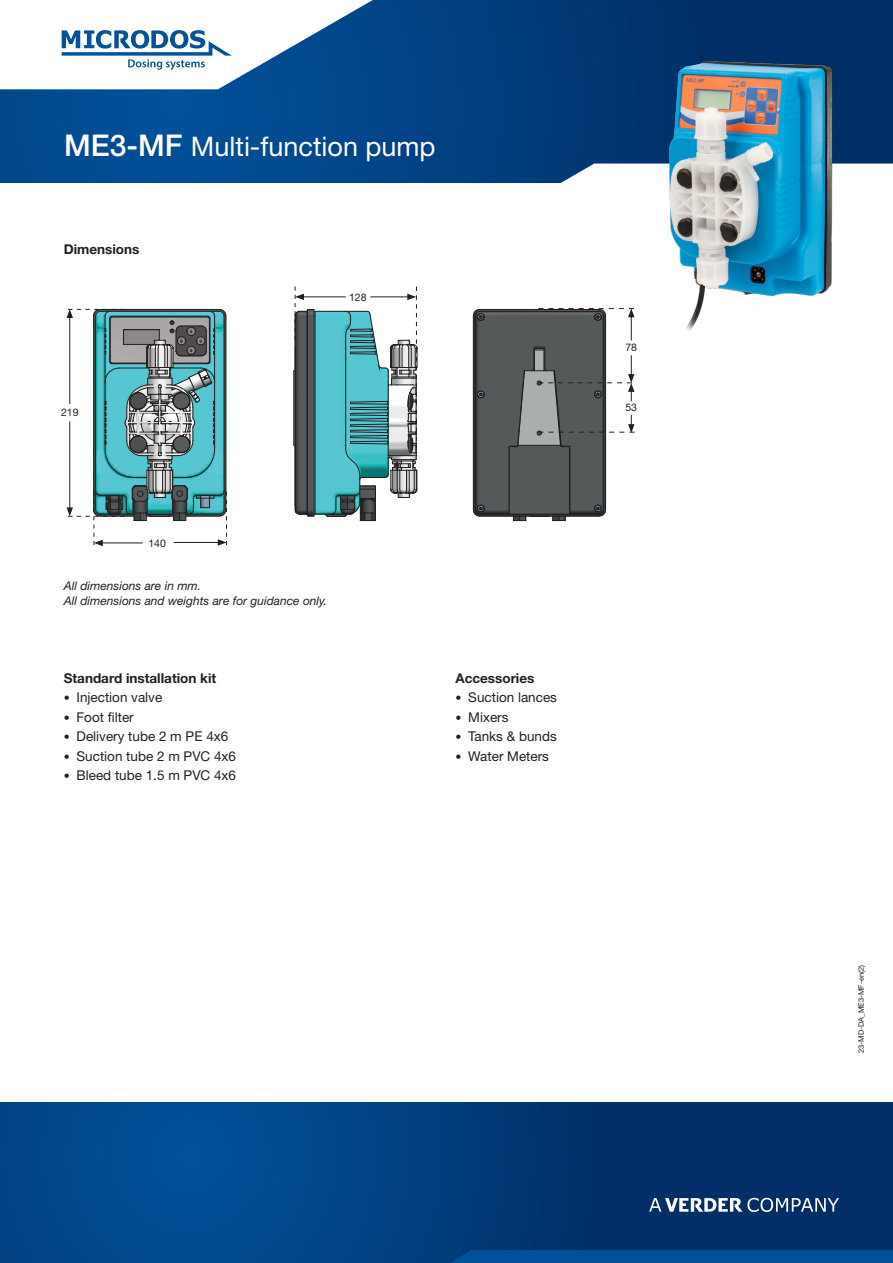
<style>
.page{position:relative;width:893px;height:1263px;background:#fff}
.page>*{position:absolute;margin:0;border:0;box-sizing:border-box;transform-origin:0 0}
.t1{font:27px "Helvetica Neue LT Std";color:#fff}
.t2{font:13.5px "Helvetica Neue LT Std";color:#231f20}
._01_Text_heading_bold_9_13{font:700 13.5px "Helvetica Neue LT Std";color:#231f20}
._09_Caption{font:italic 12px "Helvetica Neue LT Std";color:#231f20}
.t3{font:10.5px "Helvetica Neue LT Std";color:#231f20}
.t4{font:7.5px "Helvetica Neue LT Std";color:#231f20}
.s1{font-weight:500;font-size:30px}
.s2{font-size:12px}
</style>
<div class="page">
<svg style="left:0;top:0;width:893px;height:183px;background:#064484"></svg>
<svg style="left:0;top:1102px;width:893px;height:161px;background:#003c7b"></svg>
<svg style="left:427px;top:1250px;width:466px;height:13px;background:#004e97"></svg>
<img style="left:627px;top:13px;width:219px;height:328px">
<svg style="left:649px;top:1198px;width:190px;height:14px"></svg>
<img style="left:474px;top:310px;width:131px;height:194px">
<hr style="left:603px;top:316px;width:1px;height:193px;background:#231f20">
<hr style="left:480px;top:311px;width:119px;height:1px;background:#231f20">
<hr style="left:475px;top:316px;width:1px;height:193px;background:#231f20">
<hr style="left:473px;top:316px;width:1px;height:193px;background:#231f20">
<hr style="left:605px;top:316px;width:1px;height:193px;background:#231f20">
<hr style="left:480px;top:309px;width:119px;height:1px;background:#231f20">
<hr style="left:569px;top:447px;width:1px;height:62px;background:#231f20">
<hr style="left:509px;top:447px;width:1px;height:62px;background:#231f20">
<hr style="left:524px;top:370px;width:30px;height:1px;background:#231f20">
<hr style="left:518px;top:445px;width:42px;height:1px;background:#231f20">
<svg style="left:508px;top:370px;width:17px;height:78px"></svg>
<svg style="left:472px;top:309px;width:13px;height:12px"></svg>
<svg style="left:476px;top:390px;width:9px;height:9px"></svg>
<svg style="left:472px;top:504px;width:135px;height:17px"></svg>
<hr style="left:293px;top:371px;width:1px;height:74px;background:#231f20">
<svg style="left:67px;top:308px;width:160px;height:238px"></svg>
<svg style="left:294px;top:287px;width:124px;height:234px"></svg>
<svg style="left:538px;top:308px;width:96px;height:32px"></svg>
<svg style="left:531px;top:346px;width:103px;height:102px"></svg>
<svg style="left:0;top:0;width:395px;height:89px"></svg>
<h1 class="t1" style="left:64px;top:130px;width:373px"><span class="s1">ME3-MF</span> Multi-function pump</h1>
<p class="_01_Text_heading_bold_9_13" style="left:64px;top:240px;width:77px">Dimensions</p>
<p class="t3" style="left:61px;top:406px;width:19px">219</p>
<p class="t3" style="left:349px;top:291px;width:19px">128</p>
<p class="t3" style="left:148px;top:537px;width:19px">140</p>
<p class="_09_Caption" style="left:64px;top:578px;width:139px">All dimensions are in mm.</p>
<p class="_09_Caption" style="left:64px;top:593px;width:265px">All dimensions and weights are for guidance only.</p>
<p class="_01_Text_heading_bold_9_13" style="left:64px;top:669px;width:154px">Standard installation kit</p>
<p class="t2" style="left:64px;top:689px;width:100px"><span class="s2">•</span> Injection valve</p>
<p class="t2" style="left:64px;top:709px;width:71px"><span class="s2">•</span> Foot filter</p>
<p class="t2" style="left:64px;top:728px;width:166px"><span class="s2">•</span> Delivery tube 2 m PE 4x6</p>
<p class="t2" style="left:64px;top:748px;width:174px"><span class="s2">•</span> Suction tube 2 m PVC 4x6</p>
<p class="t2" style="left:64px;top:767px;width:174px"><span class="s2">•</span> Bleed tube 1.5 m PVC 4x6</p>
<p class="_01_Text_heading_bold_9_13" style="left:455px;top:669px;width:80px">Accessories</p>
<p class="t2" style="left:455px;top:689px;width:103px"><span class="s2">•</span> Suction lances</p>
<p class="t2" style="left:455px;top:709px;width:54px"><span class="s2">•</span> Mixers</p>
<p class="t2" style="left:455px;top:728px;width:103px"><span class="s2">•</span> Tanks &amp; bunds</p>
<p class="t2" style="left:455px;top:748px;width:95px"><span class="s2">•</span> Water Meters</p>
<p class="t3" style="left:625px;top:341px;width:13px">78</p>
<p class="t3" style="left:625px;top:401px;width:13px">53</p>
<p class="t4" style="left:857px;top:1053px;width:90px;rotate:-90deg">23-MD-DA_ME3-MF-en(2)</p>
</div>
